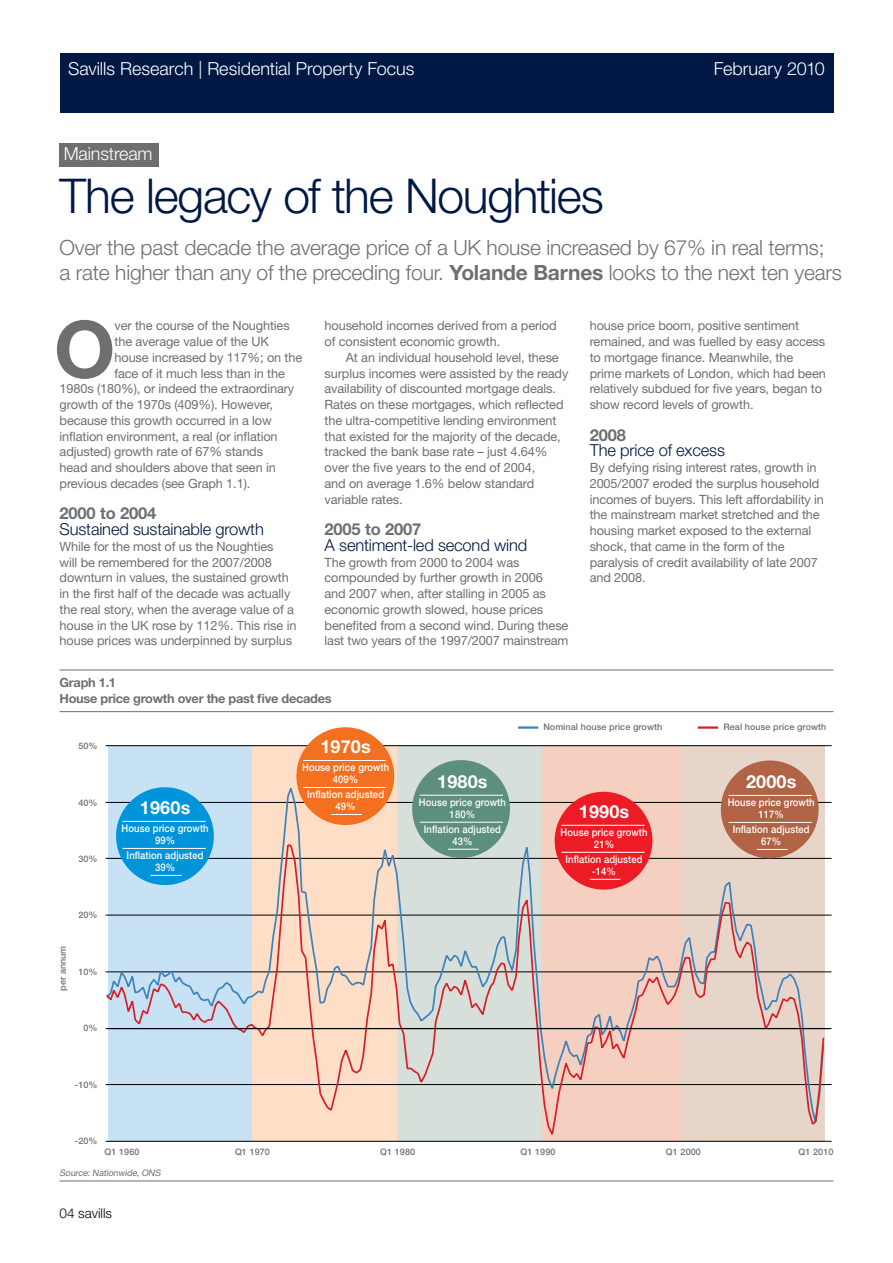
<style>
.page{position:relative;width:893px;height:1263px;background:#fff}
.page>*{position:absolute;margin:0;border:0;box-sizing:border-box;transform-origin:0 0}
.t1{font:700 78.9px "Helvetica Neue LT Std";color:#6d6f71}
.t2{font:300 48px "Helvetica Neue LT Std";letter-spacing:-.025em;color:#001844}
.t3{font:300 21px/25.5px "Helvetica Neue LT Std";letter-spacing:-.01em;color:#6d6f71}
.t4{font:300 18px "Helvetica Neue LT Std";letter-spacing:-.005em;color:#fff}
.t5{font:700 18px "Helvetica Neue LT Std";letter-spacing:.01em;color:#fff}
.t6{font:300 16.5px "Helvetica Neue LT Std";letter-spacing:-.01em;color:#001844}
.t7{font:700 16.5px "Helvetica Neue LT Std";letter-spacing:-.01em;color:#6d6f71}
.t8{font:300 13.5px "Helvetica Neue LT Std";color:#000}
.t9{font:12.75px/15.8px "Helvetica Neue LT Std";letter-spacing:-.01em;color:#6d6f71}
.t10{font:700 12.75px/15.8px "Helvetica Neue LT Std";letter-spacing:-.02em;color:#6d6f71}
.t11{font:500 10.5px/12px "Helvetica Neue LT Std";letter-spacing:.01em;color:#fff;text-align:center;scale:.9 1}
.t12{font:500 9px "Helvetica Neue LT Std";letter-spacing:.01em;color:#6d6f71}
.t13{font:italic 9px "Helvetica Neue LT Std";color:#6d6f71}
.s1{font-weight:700}
</style>
<div class="page">
<div style="left:60px;top:53px;width:773px;height:60px;background:#001844"></div>
<div style="left:60px;top:143px;width:99px;height:23px;background:#6d6f71"></div>
<hr style="left:60px;top:670px;width:773px;height:1px;background:#6d6f71">
<hr style="left:60px;top:711px;width:773px;height:1px;background:#6d6f71">
<hr style="left:60px;top:1180px;width:773px;height:1px;background:#6d6f71">
<div style="left:521px;top:746px;width:182px;height:396px;background:#f5cfc0"></div>
<div style="left:228px;top:746px;width:182px;height:396px;background:#fedec7"></div>
<div style="left:682px;top:745px;width:143px;height:397px;background:#e8d5c9"></div>
<div style="left:397px;top:746px;width:144px;height:396px;background:#d7dfda"></div>
<div style="left:108px;top:745px;width:144px;height:397px;background:#c7e1f5"></div>
<hr style="left:106px;top:1141px;width:725px;height:1px;background:#000">
<hr style="left:106px;top:1084px;width:725px;height:1px;background:#000">
<hr style="left:106px;top:1028px;width:725px;height:1px;background:#000">
<hr style="left:106px;top:971px;width:725px;height:1px;background:#000">
<hr style="left:106px;top:915px;width:725px;height:1px;background:#000">
<hr style="left:106px;top:858px;width:725px;height:1px;background:#000">
<hr style="left:106px;top:802px;width:725px;height:1px;background:#000">
<hr style="left:106px;top:745px;width:725px;height:1px;background:#000">
<svg style="left:105px;top:786px;width:720px;height:57px"></svg>
<svg style="left:105px;top:843px;width:720px;height:293px"></svg>
<svg style="left:108px;top:1028px;width:717px;height:1px"></svg>
<hr style="left:518px;top:726px;width:20px;height:3px;background:#3e82bb">
<hr style="left:698px;top:726px;width:20px;height:3px;background:#d91f26">
<div style="left:116px;top:787px;width:98px;height:98px;background:#0095da;border-radius:50%"></div>
<hr style="left:122px;top:821px;width:84px;height:1px;background:#fff">
<hr style="left:122px;top:848px;width:84px;height:1px;background:#fff">
<hr style="left:151px;top:875px;width:31px;height:1px;background:#fff">
<div style="left:296px;top:727px;width:98px;height:98px;background:#f37021;border-radius:50%"></div>
<hr style="left:303px;top:760px;width:83px;height:1px;background:#fff">
<hr style="left:303px;top:787px;width:83px;height:1px;background:#fff">
<hr style="left:331px;top:814px;width:31px;height:1px;background:#fff">
<div style="left:412px;top:760px;width:98px;height:98px;background:#5c8f7d;border-radius:50%"></div>
<hr style="left:420px;top:795px;width:83px;height:1px;background:#fff">
<hr style="left:420px;top:822px;width:83px;height:1px;background:#fff">
<hr style="left:448px;top:849px;width:31px;height:1px;background:#fff">
<div style="left:555px;top:792px;width:97px;height:97px;background:#ed1c24;border-radius:50%"></div>
<hr style="left:561px;top:825px;width:84px;height:1px;background:#fff">
<hr style="left:561px;top:852px;width:84px;height:1px;background:#fff">
<hr style="left:590px;top:879px;width:30px;height:1px;background:#fff">
<div style="left:721px;top:760px;width:98px;height:98px;background:#b06345;border-radius:50%"></div>
<hr style="left:729px;top:795px;width:83px;height:1px;background:#fff">
<hr style="left:729px;top:822px;width:83px;height:1px;background:#fff">
<hr style="left:757px;top:849px;width:31px;height:1px;background:#fff">
<h3 class="t4" style="left:68px;top:57px;width:348px">Savills Research | Residential Property Focus</h3>
<h3 class="t4" style="left:714px;top:57px;width:113px">February 2010</h3>
<h3 class="t4" style="left:64px;top:143px;width:90px">Mainstream</h3>
<h2 class="t2" style="left:60px;top:166px;width:546px">The legacy of the Noughties</h2>
<h3 class="t3" style="left:60px;top:234px;width:784px">Over the past decade the average price of a UK house increased by 67% in real terms;<br>a rate higher than any of the preceding four. <span class="s1">Yolande Barnes</span> looks to the next ten years</h3>
<h1 class="t1" style="left:54px;top:301px;width:63px">O</h1>
<p class="t9" style="left:115px;top:318px;width:177px">ver the course of the Noughties</p>
<p class="t9" style="left:115px;top:333px;width:156px">the average value of the UK</p>
<p class="t9" style="left:115px;top:349px;width:189px">house increased by 117%; on the</p>
<p class="t9" style="left:115px;top:365px;width:172px">face of it much less than in the</p>
<p class="t9" style="left:60px;top:381px;width:236px">1980s (180%), or indeed the extraordinary</p>
<p class="t9" style="left:60px;top:396px;width:215px">growth of the 1970s (409%). However,</p>
<p class="t9" style="left:60px;top:412px;width:214px">because this growth occurred in a low</p>
<p class="t9" style="left:60px;top:428px;width:220px">inflation environment, a real (or inflation</p>
<p class="t9" style="left:60px;top:444px;width:205px">adjusted) growth rate of 67% stands</p>
<p class="t9" style="left:60px;top:459px;width:218px">head and shoulders above that seen in</p>
<p class="t9" style="left:60px;top:475px;width:192px">previous decades (see Graph 1.1).</p>
<p class="t7" style="left:60px;top:503px;width:98px">2000 to 2004</p>
<p class="t6" style="left:60px;top:519px;width:206px">Sustained sustainable growth</p>
<p class="t9" style="left:60px;top:538px;width:238px">While for the most of us the Noughties<br>will be remembered for the 2007/2008 downturn in values, the sustained growth in the first half of the decade was actually the real story, when the average value of a house in the UK rose by 112%. This rise in house prices was underpinned by surplus</p>
<p class="t9" style="left:325px;top:318px;width:234px">household incomes derived from a period of consistent economic growth.</p>
<p class="t9" style="left:325px;top:349px;width:245px;text-indent:21px">At an individual household level, these surplus incomes were assisted by the ready availability of discounted mortgage deals.<br>Rates on these mortgages, which reflected the ultra-competitive lending environment that existed for the majority of the decade, tracked the bank base rate – just 4.64% over the five years to the end of 2004,<br>and on average 1.6% below standard variable rates.</p>
<p class="t7" style="left:325px;top:519px;width:98px">2005 to 2007</p>
<p class="t6" style="left:325px;top:535px;width:204px">A sentiment-led second wind</p>
<p class="t9" style="left:325px;top:554px;width:245px">The growth from 2000 to 2004 was compounded by further growth in 2006<br>and 2007 when, after stalling in 2005 as economic growth slowed, house prices benefited from a second wind. During these last two years of the 1997/2007 mainstream</p>
<p class="t10" style="left:60px;top:675px;width:274px">Graph 1.1<br>House price growth over the past five decades</p>
<p class="t9" style="left:590px;top:318px;width:238px">house price boom, positive sentiment remained, and was fuelled by easy access to mortgage finance. Meanwhile, the prime markets of London, which had been relatively subdued for five years, began to show record levels of growth.</p>
<p class="t7" style="left:590px;top:424px;width:38px">2008</p>
<p class="t6" style="left:590px;top:440px;width:137px">The price of excess</p>
<p class="t9" style="left:590px;top:459px;width:236px">By defying rising interest rates, growth in 2005/2007 eroded the surplus household incomes of buyers. This left affordability in the mainstream market stretched and the housing market exposed to the external shock, that came in the form of the paralysis of credit availability of late 2007 and 2008.</p>
<p class="t12" style="left:78px;top:741px;width:21px">50%</p>
<p class="t12" style="left:78px;top:797px;width:21px">40%</p>
<p class="t12" style="left:78px;top:853px;width:21px">30%</p>
<p class="t12" style="left:78px;top:910px;width:21px">20%</p>
<p class="t12" style="left:57px;top:991px;width:47px;rotate:-90deg">per annum</p>
<p class="t12" style="left:78px;top:966px;width:21px">10%</p>
<p class="t12" style="left:83px;top:1023px;width:16px">0%</p>
<p class="t12" style="left:75px;top:1079px;width:24px">-10%</p>
<h3 class="t5" style="left:140px;top:797px;width:52px">1960s</h3>
<p class="t11" style="left:122px;top:822px;width:98px">House price growth<br>99%</p>
<p class="t11" style="left:127px;top:849px;width:87px">Inflation adjusted<br>39%</p>
<h3 class="t5" style="left:320px;top:736px;width:52px">1970s</h3>
<p class="t11" style="left:302px;top:761px;width:98px">House price growth<br>409%</p>
<p class="t11" style="left:307px;top:788px;width:87px">Inflation adjusted<br>49%</p>
<h3 class="t5" style="left:437px;top:770px;width:52px">1980s</h3>
<p class="t11" style="left:419px;top:796px;width:98px">House price growth<br>180%</p>
<p class="t11" style="left:424px;top:823px;width:87px">Inflation adjusted<br>43%</p>
<p class="t12" style="left:543px;top:722px;width:120px">Nominal house price growth</p>
<p class="t12" style="left:723px;top:722px;width:105px">Real house price growth</p>
<h3 class="t5" style="left:579px;top:800px;width:52px">1990s</h3>
<p class="t11" style="left:560px;top:826px;width:98px">House price growth<br>21%</p>
<p class="t11" style="left:566px;top:853px;width:87px">Inflation adjusted -14%</p>
<h3 class="t5" style="left:746px;top:771px;width:52px">2000s</h3>
<p class="t11" style="left:728px;top:796px;width:98px">House price growth<br>117%</p>
<p class="t11" style="left:733px;top:823px;width:87px">Inflation adjusted<br>67%</p>
<p class="t12" style="left:75px;top:1135px;width:24px">-20%</p>
<p class="t12" style="left:105px;top:1147px;width:36px">Q1 1960</p>
<p class="t12" style="left:235px;top:1147px;width:36px">Q1 1970</p>
<p class="t12" style="left:380px;top:1147px;width:36px">Q1 1980</p>
<p class="t12" style="left:521px;top:1147px;width:36px">Q1 1990</p>
<p class="t12" style="left:666px;top:1147px;width:36px">Q1 2000</p>
<p class="t12" style="left:798px;top:1147px;width:36px">Q1 2010</p>
<p class="t13" style="left:60px;top:1167px;width:104px">Source:Nationwide,ONS</p>
<p class="t8" style="left:60px;top:1205px;width:54px">04 savills</p>
</div>
